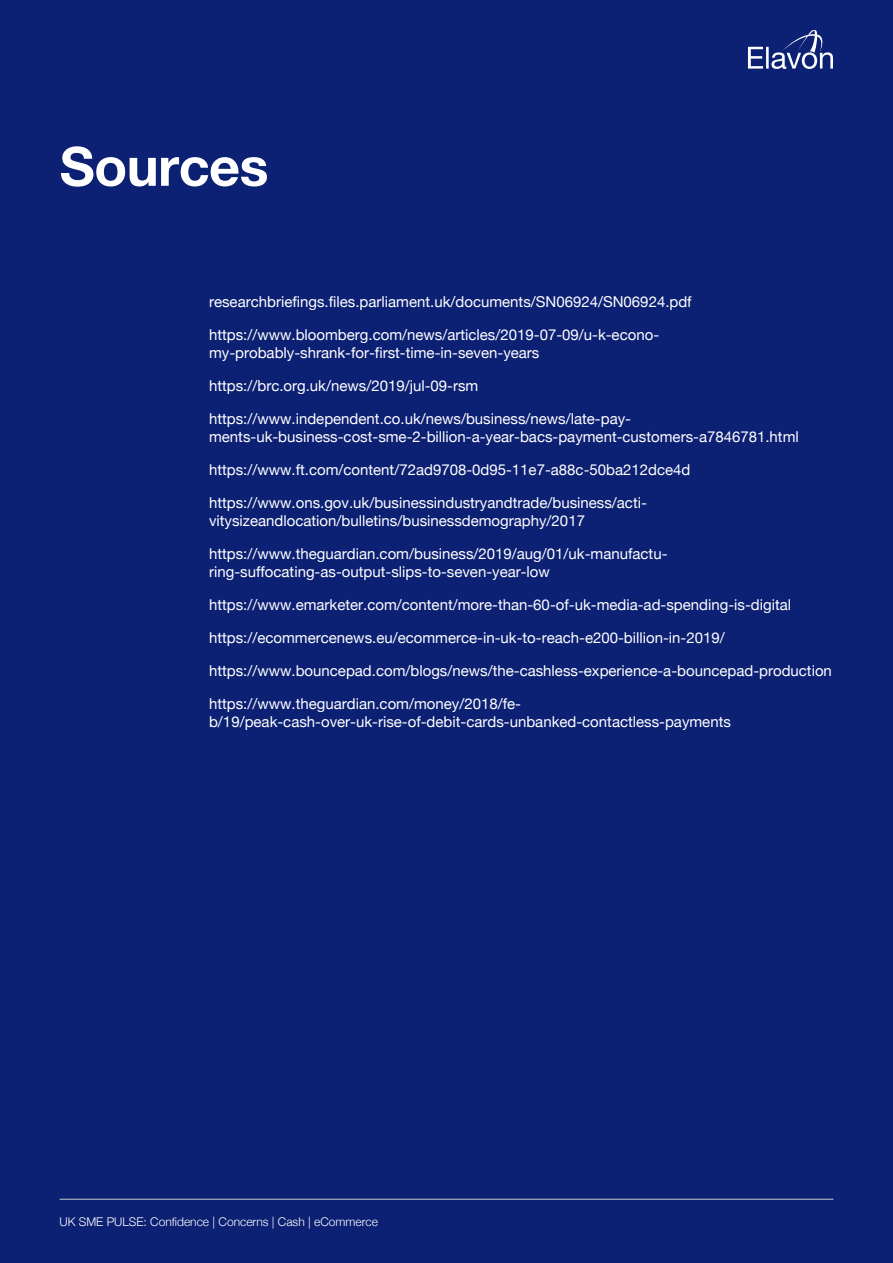
<style>
.page{position:relative;width:893px;height:1263px;background:#0c2074}
.page>*{position:absolute;margin:0;border:0;box-sizing:border-box;transform-origin:0 0}
.t1{font:700 54px "Helvetica Neue";letter-spacing:-.01em;color:#fff}
.t2{font:15px/18px "Helvetica Neue";color:#fff}
.t3{font:300 12px "Helvetica Neue";color:#fff}
</style>
<div class="page">
<svg style="left:748px;top:30px;width:85px;height:39px"></svg>
<hr style="left:60px;top:1199px;width:773px;height:1px;background:#c8cecb">
<h1 class="t1" style="left:60px;top:124px;width:210px">Sources</h1>
<p class="t2" style="left:209px;top:293px;width:484px">researchbriefings.files.parliament.uk/documents/SN06924/SN06924.pdf</p>
<p class="t2" style="left:209px;top:326px;width:452px">https://www.bloomberg.com/news/articles/2019-07-09/u-k-econo&shy;my-probably-shrank-for-first-time-in-seven-years</p>
<p class="t2" style="left:209px;top:377px;width:271px">https://brc.org.uk/news/2019/jul-09-rsm</p>
<p class="t2" style="left:209px;top:410px;width:591px">https://www.independent.co.uk/news/business/news/late-pay&shy;ments-uk-business-cost-sme-2-billion-a-year-bacs-payment-customers-a7846781.html</p>
<p class="t2" style="left:209px;top:461px;width:483px">https://www.ft.com/content/72ad9708-0d95-11e7-a88c-50ba212dce4d</p>
<p class="t2" style="left:209px;top:494px;width:439px">https://www.ons.gov.uk/businessindustryandtrade/business/acti&shy;vitysizeandlocation/bulletins/businessdemography/2017</p>
<p class="t2" style="left:209px;top:545px;width:460px">https://www.theguardian.com/business/2019/aug/01/uk-manufactu&shy;ring-suffocating-as-output-slips-to-seven-year-low</p>
<p class="t2" style="left:209px;top:596px;width:584px">https://www.emarketer.com/content/more-than-60-of-uk-media-ad-spending-is-digital</p>
<p class="t2" style="left:209px;top:629px;width:517px">https://ecommercenews.eu/ecommerce-in-uk-to-reach-e200-billion-in-2019/</p>
<p class="t2" style="left:209px;top:662px;width:624px">https://www.bouncepad.com/blogs/news/the-cashless-experience-a-bouncepad-production</p>
<p class="t2" style="left:209px;top:695px;width:523px">https://www.theguardian.com/money/2018/fe&shy;b/19/peak-cash-over-uk-rise-of-debit-cards-unbanked-contactless-payments</p>
<p class="t3" style="left:60px;top:1212px;width:320px">UK SME PULSE: Confidence | Concerns | Cash | eCommerce</p>
</div>
